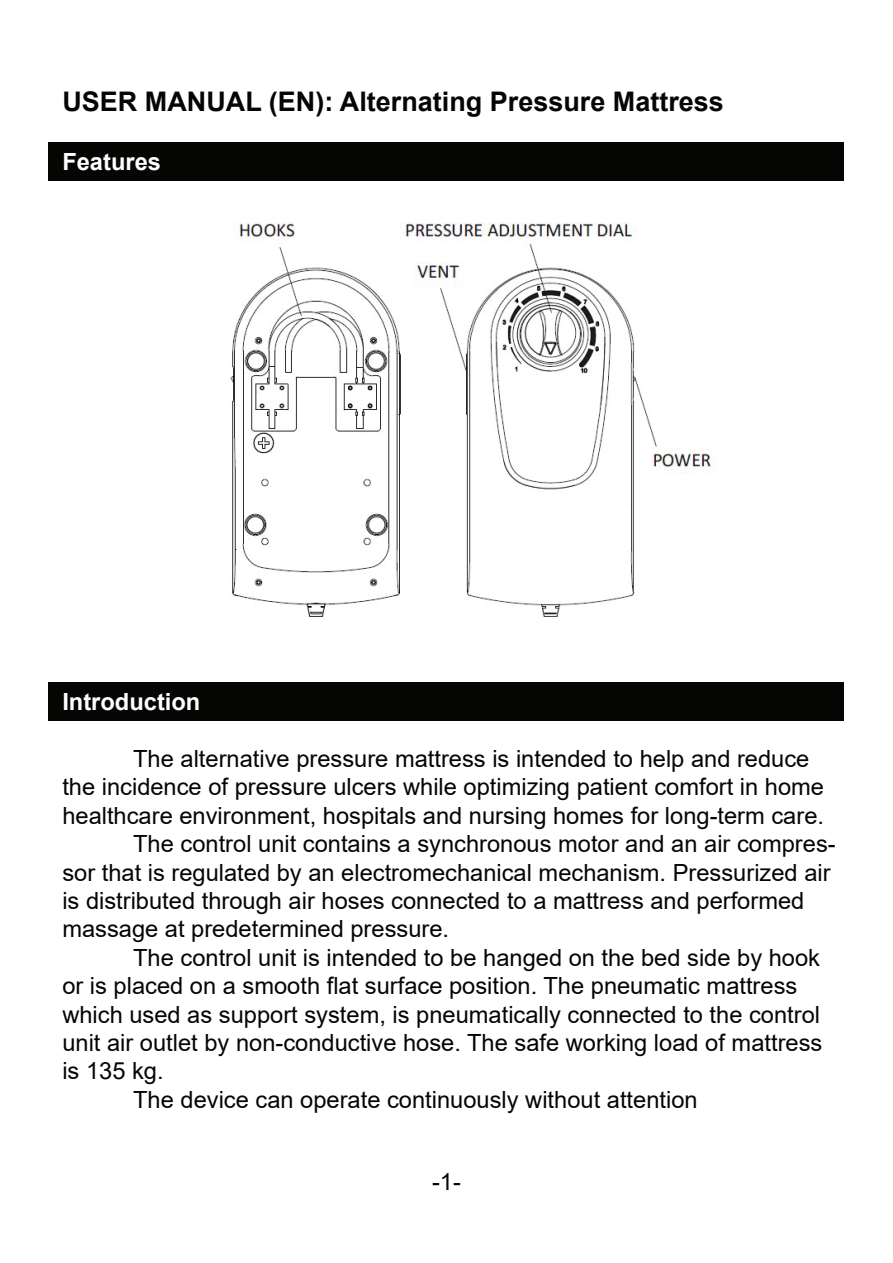
<style>
.page{position:relative;width:893px;height:1263px;background:#fff}
.page>*{position:absolute;margin:0;border:0;box-sizing:border-box;transform-origin:0 0}
.t1{font:700 27px "Arial";color:#050504}
.t2{font:23.7px "Arial";color:#050504}
.t3{font:700 23.7px "Arial";color:#fff}
</style>
<div class="page">
<div style="left:48px;top:682px;width:795px;height:39px;background:#050504"></div>
<div style="left:48px;top:142px;width:795px;height:38px;background:#050504"></div>
<img style="left:230px;top:222px;width:481px;height:395px">
<p class="t1" style="left:62px;top:82px;width:663px">USER MANUAL (EN): Alternating Pressure Mattress</p>
<p class="t3" style="left:62px;top:145px;width:100px">Features</p>
<p class="t3" style="left:62px;top:685px;width:140px">Introduction</p>
<p class="t2" style="left:133px;top:742px;width:678px">The alternative pressure mattress is intended to help and reduce</p>
<p class="t2" style="left:62px;top:771px;width:763px">the incidence of pressure ulcers while optimizing patient comfort in home</p>
<p class="t2" style="left:62px;top:799px;width:763px">healthcare environment, hospitals and nursing homes for long-term care.</p>
<p class="t2" style="left:133px;top:827px;width:704px">The control unit contains a synchronous motor and an air compres-</p>
<p class="t2" style="left:62px;top:856px;width:770px">sor that is regulated by an electromechanical mechanism. Pressurized air</p>
<p class="t2" style="left:62px;top:884px;width:744px">is distributed through air hoses connected to a mattress and performed</p>
<p class="t2" style="left:62px;top:913px;width:388px">massage at predetermined pressure.</p>
<p class="t2" style="left:133px;top:941px;width:688px">The control unit is intended to be hanged on the bed side by hook</p>
<p class="t2" style="left:62px;top:969px;width:736px">or is placed on a smooth flat surface position. The pneumatic mattress</p>
<p class="t2" style="left:62px;top:998px;width:759px">which used as support system, is pneumatically connected to the control</p>
<p class="t2" style="left:62px;top:1026px;width:761px">unit air outlet by non-conductive hose. The safe working load of mattress</p>
<p class="t2" style="left:62px;top:1055px;width:103px">is 135 kg.</p>
<p class="t2" style="left:133px;top:1083px;width:566px">The device can operate continuously without attention</p>
<p class="t2" style="left:432px;top:1165px;width:30px">-1-</p>
</div>
